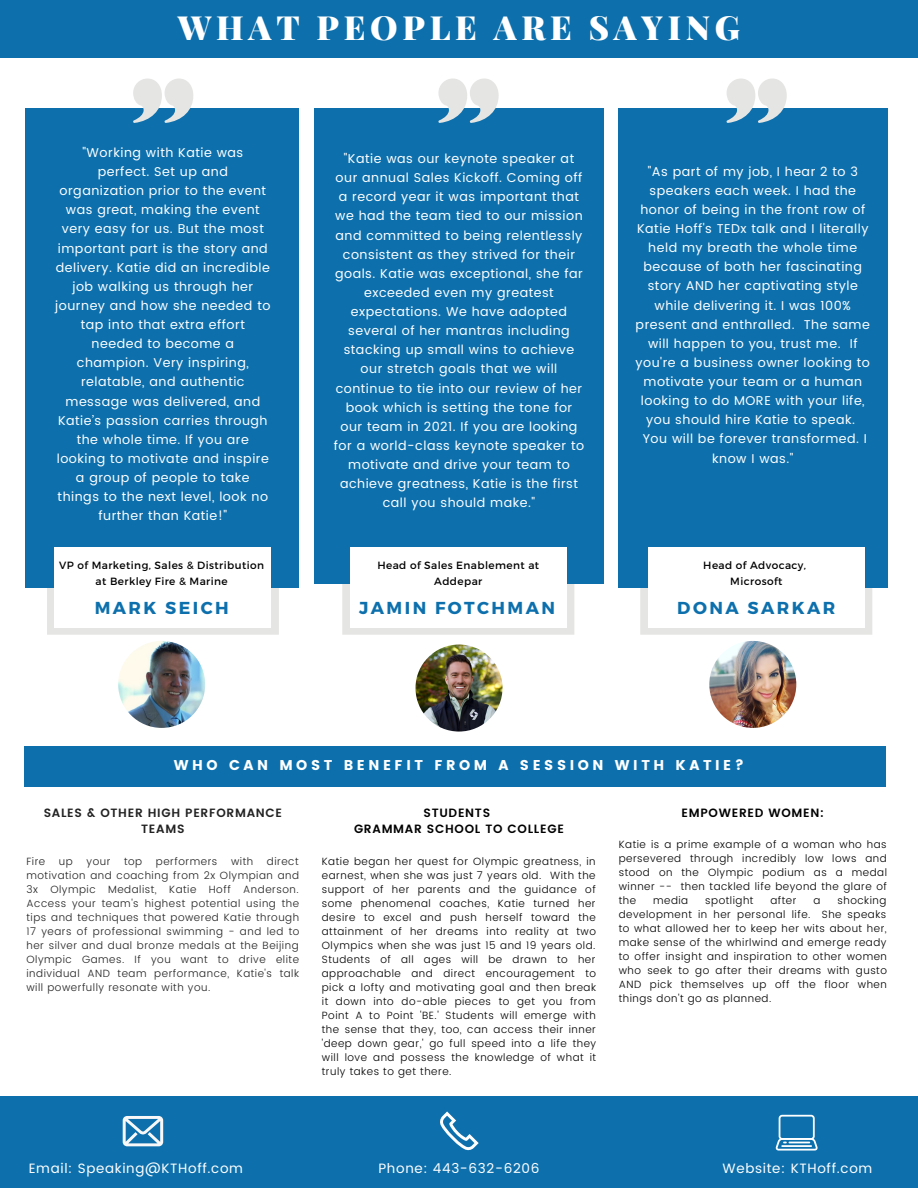
<style>
.page{position:relative;width:918px;height:1188px;background:#fff}
.page>*{position:absolute;margin:0;border:0;box-sizing:border-box;transform-origin:0 0}
.t1{font:900 33.45px "Playfair Display";letter-spacing:.14em;color:#fff}
.t2{font:700 17.25px "Montserrat";letter-spacing:.14em;color:#0d70ad}
.t3{font:14.25px "Poppins";letter-spacing:.25em;color:#fff}
.t4{font:13.5px "Poppins";letter-spacing:.05em;color:#fff}
.t5{font:12.75px/19px "Poppins";letter-spacing:.04em;color:#fff;text-align:center}
.t6{font:600 12px/16.6px "Poppins";letter-spacing:.06em;color:#000;text-align:center}
.t7{font:600 12px/16.6px "Poppins";letter-spacing:.06em;color:#222;text-align:center}
.t8{font:300 10.5px/14px "Poppins";letter-spacing:.05em;color:#000;text-align:justify}
.t9{font:300 10.5px/14px "Poppins";letter-spacing:.05em;color:#222;text-align:justify}
.t10{font:10.5px/15.8px "Montserrat";letter-spacing:.04em;color:#000;text-align:center}
</style>
<div class="page">
<div style="left:0;top:1096px;width:918px;height:92px;background:#0d70ad"></div>
<svg style="left:123px;top:1116px;width:40px;height:30px"></svg>
<svg style="left:440px;top:1111px;width:38px;height:40px"></svg>
<svg style="left:776px;top:1115px;width:42px;height:36px"></svg>
<hr style="left:781px;top:1145px;width:31px;height:2px;background:#fff">
<div style="left:0;top:0;width:918px;height:57px;background:#0d70ad"></div>
<svg style="left:640px;top:588px;width:232px;height:47px;background:#e8e9e7"></svg>
<div style="left:618px;top:108px;width:269px;height:480px;background:#0d70ad"></div>
<svg style="left:726px;top:79px;width:61px;height:44px"></svg>
<div style="left:648px;top:547px;width:216px;height:80px;background:#fff"></div>
<svg style="left:47px;top:588px;width:232px;height:47px;background:#e8e8e7"></svg>
<div style="left:25px;top:108px;width:273px;height:480px;background:#0d70ad"></div>
<div style="left:54px;top:547px;width:217px;height:80px;background:#fff"></div>
<svg style="left:133px;top:79px;width:60px;height:44px"></svg>
<svg style="left:342px;top:584px;width:232px;height:51px;background:#e8e8e7"></svg>
<div style="left:315px;top:108px;width:288px;height:476px;background:#0d70ad"></div>
<svg style="left:438px;top:79px;width:61px;height:44px"></svg>
<div style="left:350px;top:547px;width:217px;height:80px;background:#fff"></div>
<img style="left:118px;top:641px;width:87px;height:87px;border-radius:50%">
<img style="left:415px;top:645px;width:88px;height:87px;border-radius:50%">
<img style="left:709px;top:641px;width:87px;height:87px;border-radius:50%">
<div style="left:25px;top:747px;width:861px;height:40px;background:#0d70ad"></div>
<h1 class="t1" style="left:178px;top:4px;width:564px">WHAT PEOPLE ARE SAYING</h1>
<p class="t5" style="left:55px;top:143px;width:217px">"Working with Katie was perfect. Set up and organization prior to the event was great, making the event very easy for us. But the most important part is the story and delivery. Katie did an incredible job walking us through her journey and how she needed to tap into that extra effort needed to become a champion. Very inspiring, relatable, and authentic message was delivered, and<br>Katie’s passion carries through the whole time. If you are looking to motivate and inspire a group of people to take things to the next level, look no further than Katie!"</p>
<p class="t10" style="left:59px;top:557px;width:206px">VP of Marketing, Sales &amp; Distribution at Berkley Fire &amp; Marine</p>
<h2 class="t2" style="left:95px;top:596px;width:136px">MARK SEICH</h2>
<p class="t5" style="left:334px;top:149px;width:252px">"Katie was our keynote speaker at our annual Sales Kickoff. Coming off a record year it was important that we had the team tied to our mission and committed to being relentlessly consistent as they strived for their goals. Katie was exceptional, she far exceeded even my greatest expectations. We have adopted several of her mantras including stacking up small wins to achieve our stretch goals that we will continue to tie into our review of her book which is setting the tone for our team in 2021. If you are looking for a world-class keynote speaker to motivate and drive your team to achieve greatness, Katie is the first call you should make."</p>
<p class="t10" style="left:377px;top:557px;width:163px">Head of Sales Enablement at<br>Addepar</p>
<h2 class="t2" style="left:359px;top:596px;width:197px">JAMIN FOTCHMAN</h2>
<p class="t5" style="left:636px;top:162px;width:236px">"As part of my job, I hear 2 to 3 speakers each week. I had the honor of being in the front row of<br>Katie Hoff's TEDx talk and I literally held my breath the whole time because of both her fascinating story AND her captivating style while delivering it. I was 100% present and enthralled. The same will happen to you, trust me. If you're a business owner looking to motivate your team or a human looking to do MORE with your life, you should hire Katie to speak.<br>You will be forever transformed. I know I was."</p>
<p class="t10" style="left:703px;top:557px;width:104px">Head of Advocacy,<br>Microsoft</p>
<h2 class="t2" style="left:677px;top:596px;width:159px">DONA SARKAR</h2>
<p class="t3" style="left:174px;top:757px;width:572px">WHO CAN MOST BENEFIT FROM A SESSION WITH KATIE?</p>
<p class="t7" style="left:44px;top:804px;width:240px">SALES &amp; OTHER HIGH PERFORMANCE<br>TEAMS</p>
<p class="t9" style="left:26px;top:854px;width:20px">Fire</p>
<p class="t9" style="left:59px;top:854px;width:15px">up</p>
<p class="t9" style="left:87px;top:854px;width:25px">your</p>
<p class="t9" style="left:124px;top:854px;width:20px">top</p>
<p class="t9" style="left:156px;top:854px;width:63px">performers</p>
<p class="t9" style="left:231px;top:854px;width:24px">with</p>
<p class="t9" style="left:26px;top:854px;width:274px;text-indent:240px">direct motivation and coaching from 2x Olympian and 3x Olympic Medalist, Katie Hoff Anderson.<br>Access your team's highest potential using the tips and techniques that powered Katie through 17 years of professional swimming - and led to her silver and dual bronze medals at the Beijing Olympic Games. If you want to drive elite individual AND team performance, Katie's talk will powerfully resonate with you.</p>
<p class="t6" style="left:354px;top:804px;width:211px">STUDENTS<br>GRAMMAR SCHOOL TO COLLEGE</p>
<p class="t8" style="left:322px;top:854px;width:276px">Katie began her quest for Olympic greatness, in earnest, when she was just 7 years old. With the support of her parents and the guidance of some phenomenal coaches, Katie turned her desire to excel and push herself toward the attainment of her dreams into reality at two Olympics when she was just 15 and 19 years old.<br>Students of all ages will be drawn to her approachable and direct encouragement to pick a lofty and motivating goal and then break it down into do-able pieces to get you from Point A to Point 'BE.' Students will emerge with the sense that they, too, can access their inner 'deep down gear,' go full speed into a life they will love and possess the knowledge of what it truly takes to get there.</p>
<p class="t6" style="left:682px;top:804px;width:144px">EMPOWERED WOMEN:</p>
<p class="t8" style="left:619px;top:837px;width:270px">Katie is a prime example of a woman who has persevered through incredibly low lows and stood on the Olympic podium as a medal winner -- then tackled life beyond the glare of the</p>
<p class="t8" style="left:653px;top:893px;width:37px">media</p>
<p class="t8" style="left:705px;top:893px;width:50px">spotlight</p>
<p class="t8" style="left:770px;top:893px;width:28px">after</p>
<p class="t8" style="left:814px;top:893px;width:8px">a</p>
<p class="t8" style="left:619px;top:893px;width:270px;text-indent:219px">shocking development in her personal life. She speaks to what allowed her to keep her wits about her, make sense of the whirlwind and emerge ready to offer insight and inspiration to other women who seek to go after their dreams with gusto AND pick themselves up off the floor when things don't go as planned.</p>
<p class="t4" style="left:29px;top:1161px;width:216px">Email: Speaking@KTHoff.com</p>
<p class="t4" style="left:379px;top:1161px;width:162px">Phone: 443-632-6206</p>
<p class="t4" style="left:723px;top:1161px;width:151px">Website: KTHoff.com</p>
</div>
